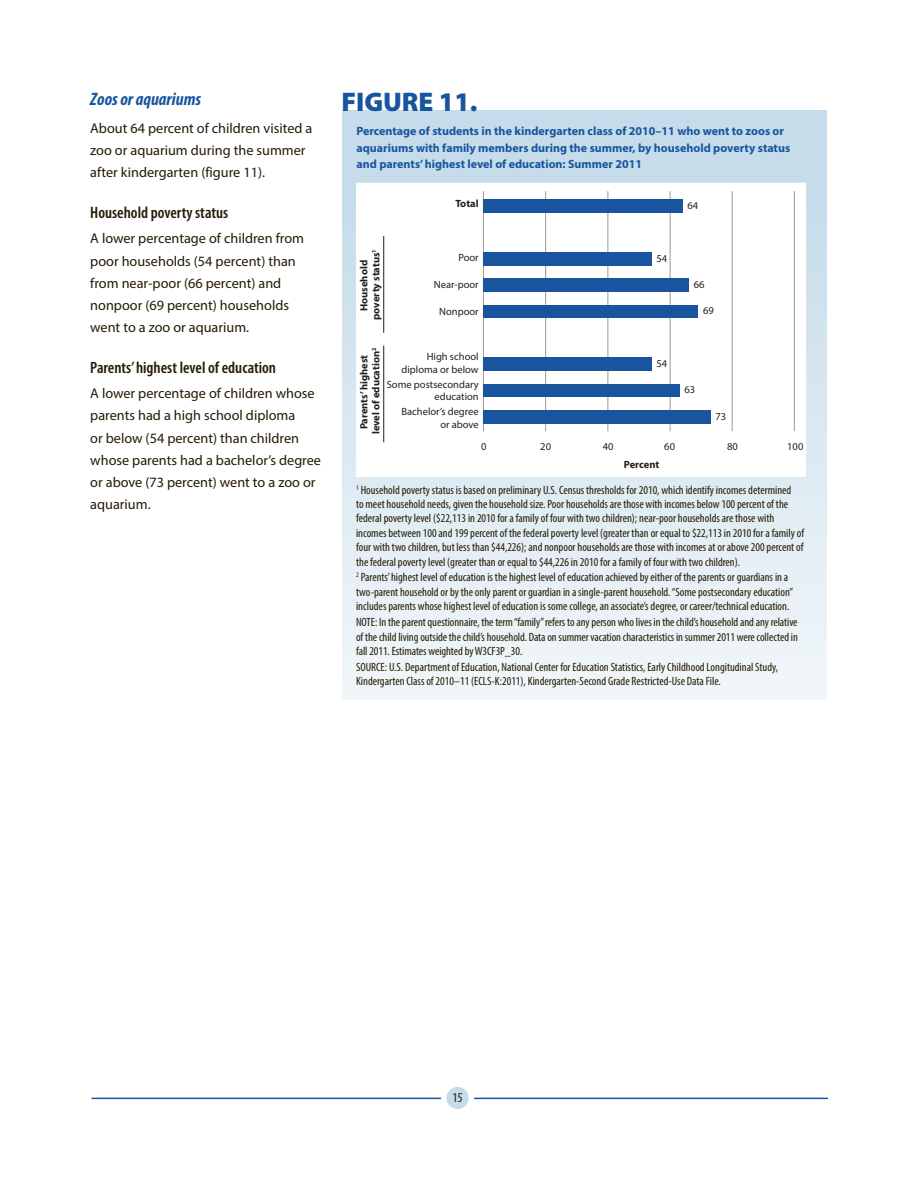
<style>
.page{position:relative;width:918px;height:1188px;background:#fff}
.page>*{position:absolute;margin:0;border:0;box-sizing:border-box;transform-origin:0 0}
.t1{font:900 27px "Myriad Pro";color:#18559e}
.t2{font:italic 700 condensed 18px "Myriad Pro";color:#18559e}
.t3{font:600 condensed 16.5px "Myriad Pro";color:#251a05}
.Body_Text{font:14.25px/22.2px "Myriad Pro";color:#251a05}
.t4{font:condensed 13.5px "Myriad Pro";color:#251a05}
.t5{font:condensed 12px/14.4px "Myriad Pro";color:#251a05}
.t6{font:700 12px/16.5px "Myriad Pro";color:#18559e}
.t7{font:10.5px/12.6px "Myriad Pro";color:#231f20;text-align:right}
.t8{font:700 10.5px/12px "Myriad Pro";color:#231f20;text-align:center}
</style>
<div class="page">
<div style="left:446px;top:1087px;width:23px;height:22px;background:#c6dcea;border-radius:50%"></div>
<hr style="left:474px;top:1098px;width:354px;height:1px;background:#18559e">
<hr style="left:92px;top:1098px;width:349px;height:1px;background:#18559e">
<div style="left:342px;top:111px;width:484px;height:589px;background:linear-gradient(to bottom,#c3dae9,#f1f6f9)"></div>
<div style="left:357px;top:183px;width:448px;height:293px;background:#fff"></div>
<hr style="left:383px;top:346px;width:1px;height:96px;background:#231f20">
<hr style="left:383px;top:236px;width:1px;height:97px;background:#231f20">
<hr style="left:794px;top:191px;width:1px;height:240px;background:#a09883">
<hr style="left:732px;top:191px;width:1px;height:240px;background:#a09883">
<hr style="left:670px;top:191px;width:1px;height:240px;background:#a09883">
<hr style="left:608px;top:191px;width:1px;height:240px;background:#a09883">
<hr style="left:545px;top:191px;width:1px;height:240px;background:#a09883">
<hr style="left:483px;top:191px;width:1px;height:240px;background:#a09883">
<div style="left:484px;top:199px;width:199px;height:13px;background:#18559e"></div>
<div style="left:484px;top:252px;width:168px;height:13px;background:#18559e"></div>
<div style="left:484px;top:278px;width:205px;height:13px;background:#18559e"></div>
<div style="left:484px;top:305px;width:214px;height:13px;background:#18559e"></div>
<div style="left:484px;top:357px;width:168px;height:14px;background:#18559e"></div>
<div style="left:484px;top:384px;width:196px;height:13px;background:#18559e"></div>
<div style="left:484px;top:410px;width:227px;height:13px;background:#18559e"></div>
<h3 class="t2" style="left:90px;top:87px;width:112px">Zoos or aquariums</h3>
<p class="Body_Text" style="left:90px;top:117px;width:224px">About 64 percent of children visited a zoo or aquarium during the summer after kindergarten (figure 11).</p>
<h4 class="t3" style="left:90px;top:204px;width:139px">Household poverty status</h4>
<p class="Body_Text" style="left:90px;top:227px;width:215px">A lower percentage of children from poor households (54 percent) than from near-poor (66 percent) and nonpoor (69 percent) households went to a zoo or aquarium.</p>
<h4 class="t3" style="left:90px;top:358px;width:187px">Parents’ highest level of education</h4>
<p class="Body_Text" style="left:90px;top:382px;width:232px">A lower percentage of children whose parents had a high school diploma<br>or below (54 percent) than children whose parents had a bachelor’s degree or above (73 percent) went to a zoo or aquarium.</p>
<p class="t1" style="left:341px;top:83px;width:138px">FIGURE 11.</p>
<p class="t6" style="left:356px;top:122px;width:435px">Percentage of students in the kindergarten class of 2010–11 who went to zoos or aquariums with family members during the summer, by household poverty status and parents’ highest level of education: Summer 2011</p>
<p class="t8" style="left:455px;top:197px;width:25px">Total</p>
<p class="t8" style="left:358px;top:320px;width:72px;rotate:-90deg">Household poverty status<sup>1</sup></p>
<p class="t8" style="left:358px;top:434px;width:88px;rotate:-90deg">Parents’ highest level of education<sup>2</sup></p>
<p class="t7" style="left:402px;top:350px;width:79px">High school diploma or below</p>
<p class="t7" style="left:458px;top:251px;width:22px">Poor</p>
<p class="t7" style="left:434px;top:278px;width:46px">Near-poor</p>
<p class="t7" style="left:439px;top:305px;width:41px">Nonpoor</p>
<p class="t7" style="left:387px;top:378px;width:93px">Some postsecondary education</p>
<p class="t7" style="left:402px;top:405px;width:79px">Bachelor’s degree or above</p>
<p class="t7" style="left:656px;top:252px;width:12px">54</p>
<p class="t7" style="left:687px;top:199px;width:12px">64</p>
<p class="t7" style="left:694px;top:278px;width:12px">66</p>
<p class="t7" style="left:703px;top:304px;width:12px">69</p>
<p class="t7" style="left:656px;top:357px;width:12px">54</p>
<p class="t7" style="left:685px;top:383px;width:12px">63</p>
<p class="t7" style="left:716px;top:410px;width:12px">73</p>
<p class="t7" style="left:481px;top:440px;width:7px">0</p>
<p class="t7" style="left:540px;top:440px;width:12px">20</p>
<p class="t7" style="left:603px;top:440px;width:12px">40</p>
<p class="t7" style="left:664px;top:440px;width:12px">60</p>
<p class="t7" style="left:727px;top:440px;width:12px">80</p>
<p class="t7" style="left:787px;top:440px;width:18px">100</p>
<p class="t8" style="left:624px;top:458px;width:37px">Percent</p>
<p class="t5" style="left:356px;top:482px;width:450px"><sup>1</sup> Household poverty status is based on preliminary U.S. Census thresholds for 2010, which identify incomes determined<br>to meet household needs, given the household size. Poor households are those with incomes below 100 percent of the federal poverty level ($22,113 in 2010 for a family of four with two children); near-poor households are those with incomes between 100 and 199 percent of the federal poverty level (greater than or equal to $22,113 in 2010 for a family of four with two children, but less than $44,226); and nonpoor households are those with incomes at or above 200 percent of the federal poverty level (greater than or equal to $44,226 in 2010 for a family of four with two children).</p>
<p class="t5" style="left:356px;top:570px;width:439px"><sup>2</sup> Parents’ highest level of education is the highest level of education achieved by either of the parents or guardians in a two-parent household or by the only parent or guardian in a single-parent household. “Some postsecondary education” includes parents whose highest level of education is some college, an associate’s degree, or career/technical education.</p>
<p class="t5" style="left:356px;top:615px;width:443px;text-align:justify">NOTE: In the parent questionnaire, the term “family” refers to any person who lives in the child’s household and any relative of the child living outside the child’s household. Data on summer vacation characteristics in summer 2011 were collected in fall 2011. Estimates weighted by W3CF3P_30.</p>
<p class="t5" style="left:356px;top:659px;width:424px">SOURCE: U.S. Department of Education, National Center for Education Statistics, Early Childhood Longitudinal Study,<br>Kindergarten Class of 2010–11 (ECLS-K:2011), Kindergarten-Second Grade Restricted-Use Data File.</p>
<p class="t4" style="left:452px;top:1090px;width:12px">15</p>
</div>
